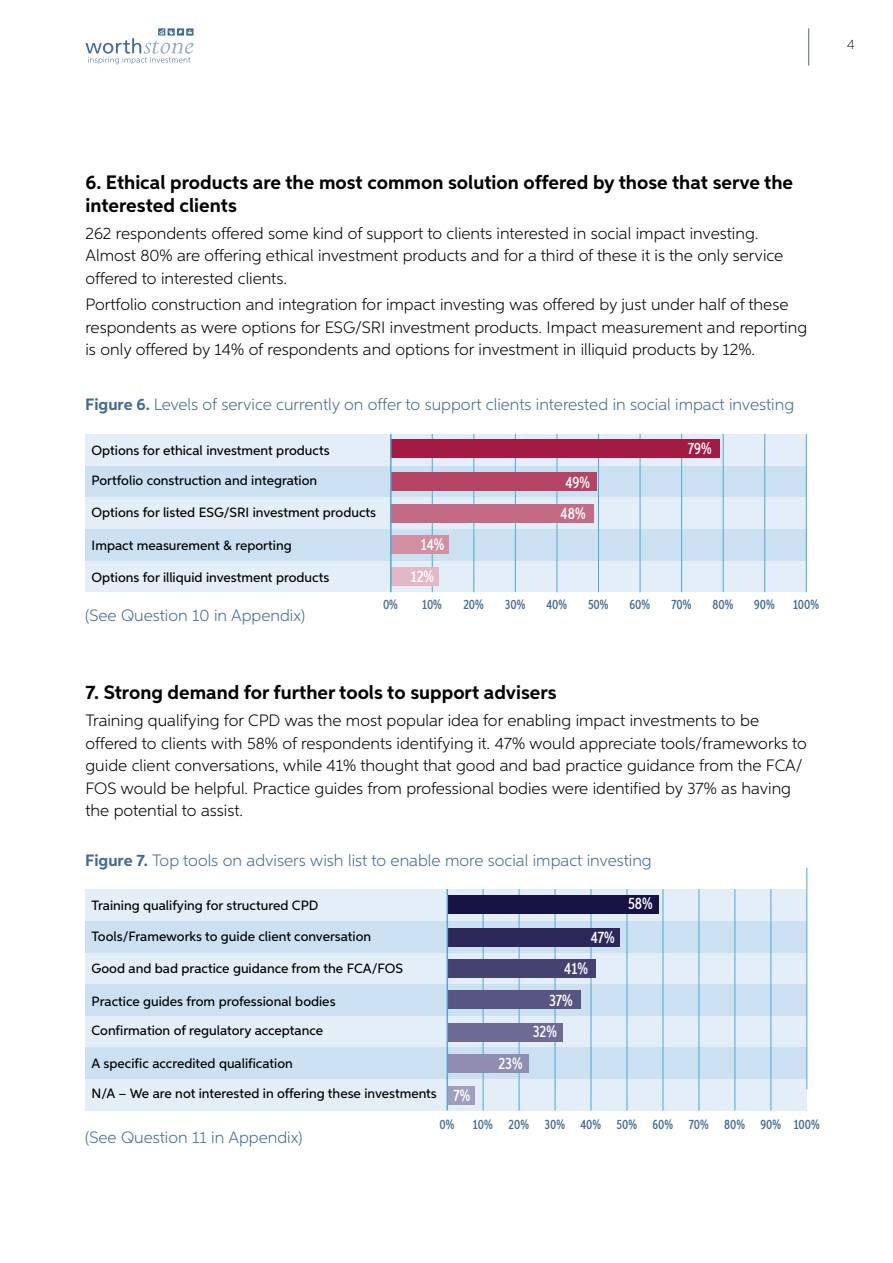
<style>
.page{position:relative;width:893px;height:1263px;background:#fff}
.page>*{position:absolute;margin:0;border:0;box-sizing:border-box;transform-origin:0 0}
.t1{font:700 19.5px/22.5px "Aspira";color:#000}
.t2{font:300 16.5px/22.5px "Aspira";color:#000}
.t3{font:300 16.5px "Aspira";color:#416a94}
.t4{font:500 16.5px "Aspira XX Nar";color:#fff}
.t5{font:500 13.5px "Aspira";color:#000}
.t6{font:500 13.5px "Aspira XX Nar";color:#416a94}
.t7{font:100 13.5px "Aspira";color:#000}
.s1{font-weight:700}
</style>
<div class="page">
<hr style="left:808px;top:28px;width:1px;height:38px;background:#416a94">
<div style="left:85px;top:434px;width:721px;height:32px;background:#e3eef8"></div>
<div style="left:85px;top:889px;width:721px;height:32px;background:#e3eef8"></div>
<div style="left:85px;top:466px;width:721px;height:31px;background:#cbe1f1"></div>
<div style="left:85px;top:921px;width:721px;height:32px;background:#cbe1f1"></div>
<div style="left:85px;top:497px;width:721px;height:32px;background:#e3eef8"></div>
<div style="left:85px;top:953px;width:721px;height:31px;background:#e3eef8"></div>
<div style="left:85px;top:560px;width:721px;height:32px;background:#e3eef8"></div>
<div style="left:85px;top:1016px;width:721px;height:31px;background:#e3eef8"></div>
<div style="left:85px;top:1079px;width:721px;height:31px;background:#e3eef8"></div>
<div style="left:85px;top:529px;width:721px;height:32px;background:#cbe1f1"></div>
<div style="left:85px;top:984px;width:721px;height:32px;background:#cbe1f1"></div>
<div style="left:85px;top:1047px;width:721px;height:32px;background:#cbe1f1"></div>
<hr style="left:432px;top:434px;width:1px;height:158px;background:#4babd4">
<hr style="left:483px;top:889px;width:1px;height:221px;background:#4babd4">
<hr style="left:473px;top:434px;width:1px;height:158px;background:#4babd4">
<hr style="left:519px;top:889px;width:1px;height:221px;background:#4babd4">
<hr style="left:515px;top:434px;width:1px;height:158px;background:#4babd4">
<hr style="left:555px;top:889px;width:1px;height:221px;background:#4babd4">
<hr style="left:557px;top:434px;width:1px;height:158px;background:#4babd4">
<hr style="left:591px;top:889px;width:1px;height:221px;background:#4babd4">
<hr style="left:598px;top:434px;width:1px;height:158px;background:#4babd4">
<hr style="left:627px;top:889px;width:1px;height:221px;background:#4babd4">
<hr style="left:640px;top:434px;width:1px;height:158px;background:#4babd4">
<hr style="left:663px;top:889px;width:1px;height:221px;background:#4babd4">
<hr style="left:681px;top:434px;width:1px;height:158px;background:#4babd4">
<hr style="left:699px;top:889px;width:1px;height:221px;background:#4babd4">
<hr style="left:723px;top:434px;width:1px;height:158px;background:#4babd4">
<hr style="left:734px;top:889px;width:1px;height:221px;background:#4babd4">
<hr style="left:764px;top:434px;width:1px;height:158px;background:#4babd4">
<hr style="left:770px;top:889px;width:1px;height:221px;background:#4babd4">
<hr style="left:806px;top:434px;width:1px;height:158px;background:#4babd4">
<hr style="left:806px;top:868px;width:1px;height:221px;background:#4babd4">
<div style="left:391px;top:439px;width:329px;height:19px;background:#a31a42"></div>
<div style="left:447px;top:894px;width:211px;height:19px;background:#171345"></div>
<div style="left:391px;top:472px;width:205px;height:19px;background:#b44364"></div>
<div style="left:447px;top:928px;width:172px;height:18px;background:#2c295a"></div>
<div style="left:391px;top:504px;width:203px;height:19px;background:#c36a84"></div>
<div style="left:447px;top:959px;width:148px;height:19px;background:#454271"></div>
<div style="left:391px;top:567px;width:47px;height:19px;background:#e2b8c5"></div>
<div style="left:447px;top:1022px;width:116px;height:19px;background:#6d6a94"></div>
<div style="left:447px;top:1086px;width:28px;height:19px;background:#a09ebd"></div>
<div style="left:391px;top:535px;width:58px;height:19px;background:#d28fa2"></div>
<div style="left:447px;top:990px;width:134px;height:19px;background:#595582"></div>
<div style="left:447px;top:1054px;width:82px;height:18px;background:#908db0"></div>
<hr style="left:390px;top:434px;width:2px;height:158px;background:#4babd4">
<hr style="left:447px;top:889px;width:1px;height:221px;background:#4babd4">
<svg style="left:85px;top:28px;width:108px;height:36px"></svg>
<p class="t7" style="left:847px;top:36px;width:9px">4</p>
<p class="t1" style="left:85px;top:172px;width:709px">6. Ethical products are the most common solution offered by those that serve the interested clients</p>
<p class="t2" style="left:85px;top:221px;width:699px">262 respondents offered some kind of support to clients interested in social impact investing.<br>Almost 80% are offering ethical investment products and for a third of these it is the only service offered to interested clients.</p>
<p class="t2" style="left:85px;top:293px;width:723px">Portfolio construction and integration for impact investing was offered by just under half of these respondents as were options for ESG/SRI investment products. Impact measurement and reporting is only offered by 14% of respondents and options for investment in illiquid products by 12%.</p>
<p class="t3" style="left:85px;top:394px;width:710px"><span class="s1">Figure 6.</span> Levels of service currently on offer to support clients interested in social impact investing</p>
<p class="t5" style="left:92px;top:442px;width:239px">Options for ethical investment products</p>
<p class="t4" style="left:688px;top:438px;width:25px">79%</p>
<p class="t5" style="left:92px;top:472px;width:227px">Portfolio construction and integration</p>
<p class="t4" style="left:565px;top:472px;width:26px">49%</p>
<p class="t5" style="left:92px;top:504px;width:286px">Options for listed ESG/SRI investment products</p>
<p class="t4" style="left:561px;top:503px;width:27px">48%</p>
<p class="t5" style="left:92px;top:537px;width:202px">Impact measurement &amp; reporting</p>
<p class="t4" style="left:421px;top:535px;width:25px">14%</p>
<p class="t5" style="left:92px;top:569px;width:239px">Options for illiquid investment products</p>
<p class="t4" style="left:411px;top:566px;width:25px">12%</p>
<p class="t3" style="left:85px;top:605px;width:222px">(See Question 10 in Appendix)</p>
<p class="t6" style="left:383px;top:596px;width:16px">0%</p>
<p class="t6" style="left:422px;top:596px;width:21px">10%</p>
<p class="t6" style="left:463px;top:596px;width:22px">20%</p>
<p class="t6" style="left:505px;top:596px;width:22px">30%</p>
<p class="t6" style="left:546px;top:596px;width:22px">40%</p>
<p class="t6" style="left:588px;top:596px;width:22px">50%</p>
<p class="t6" style="left:629px;top:596px;width:22px">60%</p>
<p class="t6" style="left:671px;top:596px;width:22px">70%</p>
<p class="t6" style="left:712px;top:596px;width:22px">80%</p>
<p class="t6" style="left:754px;top:596px;width:22px">90%</p>
<p class="t6" style="left:793px;top:596px;width:28px">100%</p>
<p class="t1" style="left:85px;top:682px;width:473px">7. Strong demand for further tools to support advisers</p>
<p class="t2" style="left:85px;top:709px;width:723px">Training qualifying for CPD was the most popular idea for enabling impact investments to be offered to clients with 58% of respondents identifying it. 47% would appreciate tools/frameworks to guide client conversations, while 41% thought that good and bad practice guidance from the FCA/ FOS would be helpful. Practice guides from professional bodies were identified by 37% as having the potential to assist.</p>
<p class="t3" style="left:85px;top:850px;width:568px"><span class="s1">Figure 7.</span> Top tools on advisers wish list to enable more social impact investing</p>
<p class="t5" style="left:92px;top:897px;width:228px">Training qualifying for structured CPD</p>
<p class="t4" style="left:628px;top:894px;width:26px">58%</p>
<p class="t5" style="left:92px;top:927px;width:281px">Tools/Frameworks to guide client conversation</p>
<p class="t4" style="left:591px;top:927px;width:26px">47%</p>
<p class="t5" style="left:92px;top:960px;width:313px">Good and bad practice guidance from the FCA/FOS</p>
<p class="t4" style="left:564px;top:959px;width:25px">41%</p>
<p class="t5" style="left:92px;top:992px;width:245px">Practice guides from professional bodies</p>
<p class="t4" style="left:549px;top:990px;width:25px">37%</p>
<p class="t5" style="left:92px;top:1022px;width:233px">Confirmation of regulatory acceptance</p>
<p class="t4" style="left:533px;top:1022px;width:26px">32%</p>
<p class="t5" style="left:92px;top:1055px;width:203px">A specific accredited qualification</p>
<p class="t4" style="left:498px;top:1053px;width:26px">23%</p>
<p class="t5" style="left:92px;top:1085px;width:347px">N/A – We are not interested in offering these investments</p>
<p class="t4" style="left:453px;top:1085px;width:18px">7%</p>
<p class="t3" style="left:85px;top:1127px;width:219px">(See Question 11 in Appendix)</p>
<p class="t6" style="left:439px;top:1116px;width:16px">0%</p>
<p class="t6" style="left:473px;top:1116px;width:21px">10%</p>
<p class="t6" style="left:509px;top:1116px;width:22px">20%</p>
<p class="t6" style="left:545px;top:1116px;width:22px">30%</p>
<p class="t6" style="left:580px;top:1116px;width:22px">40%</p>
<p class="t6" style="left:616px;top:1116px;width:22px">50%</p>
<p class="t6" style="left:652px;top:1116px;width:22px">60%</p>
<p class="t6" style="left:689px;top:1116px;width:22px">70%</p>
<p class="t6" style="left:724px;top:1116px;width:22px">80%</p>
<p class="t6" style="left:760px;top:1116px;width:22px">90%</p>
<p class="t6" style="left:794px;top:1116px;width:28px">100%</p>
</div>
